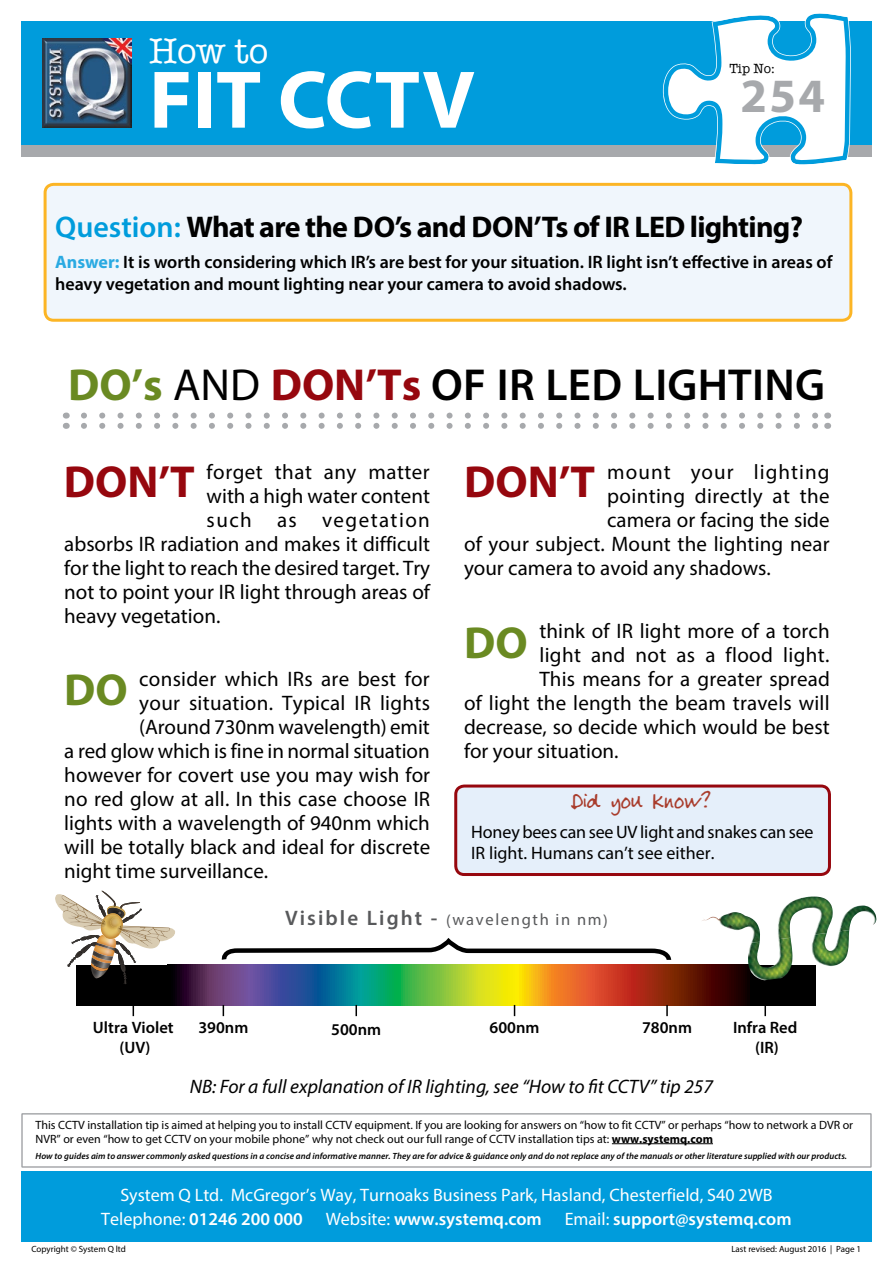
<style>
.page{position:relative;width:893px;height:1263px;background:#fff}
.page>*{position:absolute;margin:0;border:0;box-sizing:border-box;transform-origin:0 0}
.t1{font:700 82.5px "Myriad Pro";color:#fff}
.t2{font:700 48px "Myriad Pro";color:#a7a9ac}
.t3{font:600 45px "Myriad Pro";letter-spacing:.005em;color:#000}
.t4{font:700 45px "Myriad Pro";color:#96070e}
.t5{font:700 45px "Myriad Pro";color:#6a8a22}
.t6{font:36px "American Typewriter";color:#fff}
.t7{font:700 30px "Myriad Pro";letter-spacing:-.025em;color:#000}
.t8{font:27px "FG Cheryl";color:#a93d2d}
.t9{font:21px "Myriad Pro";letter-spacing:.005em;color:#000}
.t10{font:21px "Myriad Pro";letter-spacing:.025em;color:#000}
.t11{font:21px "Myriad Pro";letter-spacing:.05em;color:#000}
.t12{font:21px "Myriad Pro";letter-spacing:.07em;color:#000}
.t13{font:italic 19.5px "Myriad Pro";color:#000}
.t14{font:600 18px/21.6px "Myriad Pro";color:#000}
.t15{font:18px/24px "Myriad Pro";color:#fff}
.t16{font:18px/21.6px "Myriad Pro";letter-spacing:-.01em;color:#000}
.t17{font:600 18px "Myriad Pro";color:#fff}
.t18{font:600 16.5px/19.8px "Myriad Pro";color:#000;text-align:center}
.t19{font:16.5px "Myriad Pro";letter-spacing:.1em;color:#58595b}
.t20{font:13.5px "American Typewriter";color:#000}
.t21{font:12px/13.5px "Myriad Pro";color:#000}
.t22{font:italic 600 9px "Myriad Pro";letter-spacing:.005em;color:#000}
.t23{font:9px "Myriad Pro";color:#000}
.s1{font-weight:600;color:#009cdc}
.s2{font-weight:700;color:#2aaae2}
.s3{font-weight:700;color:#6a8a22}
.s4{font-weight:400}
.s5{font-weight:700;color:#96070e}
.s6{font-weight:600;font-size:21px}
.s7{font-weight:700}
.s8{font-weight:600}
</style>
<div class="page">
<svg style="left:84px;top:413px;width:734px;height:16px"></svg>
<svg style="left:66px;top:413px;width:1px;height:16px"></svg>
<svg style="left:827px;top:413px;width:1px;height:16px"></svg>
<div style="left:456px;top:786px;width:373px;height:88px;background:#e5effa;border-radius:9px"></div>
<div style="left:454px;top:784px;width:377px;height:92px;border:3px solid #96070e;border-radius:9px"></div>
<div style="left:77px;top:965px;width:739px;height:40px;background:#000"></div>
<svg style="left:175px;top:965px;width:572px;height:40px;background:#766a43"></svg>
<svg style="left:221px;top:941px;width:451px;height:19px"></svg>
<svg style="left:666px;top:1005px;width:2px;height:11px"></svg>
<svg style="left:764px;top:1005px;width:2px;height:11px"></svg>
<svg style="left:355px;top:1005px;width:2px;height:11px"></svg>
<svg style="left:55px;top:890px;width:121px;height:94px"></svg>
<img style="left:702px;top:896px;width:174px;height:37px">
<img style="left:748px;top:930px;width:101px;height:50px">
<div style="left:21px;top:145px;width:851px;height:12px;background:#a7a9ac"></div>
<div style="left:21px;top:21px;width:851px;height:124px;background:#009cdc"></div>
<div style="left:21px;top:1171px;width:851px;height:71px;background:#009cdc"></div>
<img style="left:43px;top:38px;width:89px;height:90px">
<svg style="left:663px;top:13px;width:188px;height:152px"></svg>
<hr style="left:612px;top:1143px;width:101px;height:1px;background:#000">
<div style="left:21px;top:1113px;width:851px;height:55px;border:2px solid #a7a9ac"></div>
<div style="left:45px;top:184px;width:806px;height:136px;background:#f0f6fc;border-radius:9px"></div>
<div style="left:44px;top:183px;width:808px;height:139px;border:3px solid #fcb525;border-radius:9px"></div>
<h3 class="t6" style="left:149px;top:24px;width:121px">How to</h3>
<h1 class="t1" style="left:149px;top:46px;width:327px">FIT CCTV</h1>
<h2 class="t2" style="left:740px;top:64px;width:86px">254</h2>
<p class="t20" style="left:729px;top:58px;width:47px">Tip No:</p>
<h3 class="t7" style="left:55px;top:207px;width:749px"><span class="s1">Question:</span> What are the DO’s and DON’Ts of IR LED lighting?</h3>
<p class="t14" style="left:55px;top:251px;width:779px"><span class="s2">Answer:</span> It is worth considering which IR’s are best for your situation. IR light isn’t effective in areas of heavy vegetation and mount lighting near your camera to avoid shadows.</p>
<h3 class="t3" style="left:68px;top:356px;width:758px"><span class="s3">DO’s</span> <span class="s4">AND</span> <span class="s5">DON’Ts</span> OF IR LED LIGHTING</h3>
<p class="t10" style="left:207px;top:459px;width:225px">forget that any matter</p>
<p class="t9" style="left:207px;top:483px;width:225px">with a high water content</p>
<p class="t12" style="left:207px;top:507px;width:225px">such as vegetation</p>
<p class="t9" style="left:64px;top:531px;width:367px">absorbs IR radiation and makes it difficult</p>
<p class="t9" style="left:64px;top:555px;width:367px">for the light to reach the desired target. Try</p>
<p class="t9" style="left:64px;top:579px;width:367px">not to point your IR light through areas of</p>
<p class="t9" style="left:64px;top:603px;width:158px">heavy vegetation.</p>
<p class="t11" style="left:607px;top:459px;width:224px">mount your lighting</p>
<p class="t9" style="left:607px;top:483px;width:224px">pointing directly at the</p>
<p class="t9" style="left:607px;top:507px;width:224px">camera or facing the side</p>
<p class="t9" style="left:464px;top:531px;width:367px">of your subject. Mount the lighting near</p>
<p class="t9" style="left:464px;top:555px;width:308px">your camera to avoid any shadows.</p>
<h3 class="t4" style="left:64px;top:452px;width:132px">DON’T</h3>
<h3 class="t4" style="left:464px;top:452px;width:132px">DON’T</h3>
<p class="t9" style="left:539px;top:618px;width:292px">think of IR light more of a torch</p>
<p class="t9" style="left:539px;top:642px;width:292px">light and not as a flood light.</p>
<p class="t9" style="left:539px;top:666px;width:292px">This means for a greater spread</p>
<p class="t9" style="left:464px;top:690px;width:367px">of light the length the beam travels will</p>
<p class="t9" style="left:464px;top:714px;width:367px">decrease, so decide which would be best</p>
<p class="t9" style="left:464px;top:738px;width:156px">for your situation.</p>
<h3 class="t5" style="left:464px;top:613px;width:65px">DO</h3>
<p class="t9" style="left:139px;top:666px;width:292px">consider which IRs are best for</p>
<p class="t9" style="left:139px;top:690px;width:292px">your situation. Typical IR lights</p>
<p class="t9" style="left:139px;top:714px;width:292px">(Around 730nm wavelength) emit</p>
<p class="t9" style="left:64px;top:738px;width:367px">a red glow which is fine in normal situation</p>
<p class="t9" style="left:64px;top:762px;width:367px">however for covert use you may wish for</p>
<p class="t9" style="left:64px;top:786px;width:367px">no red glow at all. In this case choose IR</p>
<p class="t9" style="left:64px;top:810px;width:367px">lights with a wavelength of 940nm which</p>
<p class="t9" style="left:64px;top:834px;width:367px">will be totally black and ideal for discrete</p>
<p class="t9" style="left:64px;top:858px;width:205px">night time surveillance.</p>
<h3 class="t5" style="left:64px;top:660px;width:65px">DO</h3>
<p class="t8" style="left:571px;top:783px;width:142px">Did you know?</p>
<p class="t16" style="left:471px;top:821px;width:344px">Honey bees can see UV light and snakes can see<br>IR light. Humans can’t see either.</p>
<p class="t19" style="left:285px;top:909px;width:324px"><span class="s6">Visible Light -</span> (wavelength in nm)</p>
<p class="t18" style="left:198px;top:1017px;width:51px">390nm</p>
<p class="t18" style="left:642px;top:1017px;width:51px">780nm</p>
<p class="t18" style="left:733px;top:1017px;width:66px">Infra Red (IR)</p>
<p class="t18" style="left:93px;top:1017px;width:82px">Ultra Violet (UV)</p>
<p class="t18" style="left:331px;top:1019px;width:51px">500nm</p>
<p class="t18" style="left:490px;top:1017px;width:51px">600nm</p>
<p class="t13" style="left:190px;top:1074px;width:525px">NB: For a full explanation of IR lighting, see “How to fit CCTV” tip 257</p>
<p class="t21" style="left:36px;top:1118px;width:819px">This CCTV installation tip is aimed at helping you to install CCTV equipment. If you are looking for answers on “how to fit CCTV” or perhaps “how to network a DVR or<br>NVR” or even “how to get CCTV on your mobile phone” why not check out our full range of CCTV installation tips at: <span class="s7">www.systemq.com</span></p>
<p class="t22" style="left:36px;top:1150px;width:813px">How to guides aim to answer commonly asked questions in a concise and informative manner. They are for advice &amp; guidance only and do not replace any of the manuals or other literature supplied with our products.</p>
<p class="t15" style="left:101px;top:1183px;width:673px;text-indent:19px">System Q Ltd. McGregor’s Way, Turnoaks Business Park, Hasland, Chesterfield, S40 2WB<br>Telephone: <span class="s8">01246 200 000</span></p>
<p class="t17" style="left:326px;top:1208px;width:218px"><span class="s4">Website:</span> www.systemq.com</p>
<p class="t17" style="left:565px;top:1208px;width:228px"><span class="s4">Email:</span> support@systemq.com</p>
<p class="t23" style="left:31px;top:1243px;width:96px">Copyright © System Q ltd</p>
<p class="t23" style="left:731px;top:1243px;width:131px">Last revised: August 2016 | Page 1</p>
</div>
